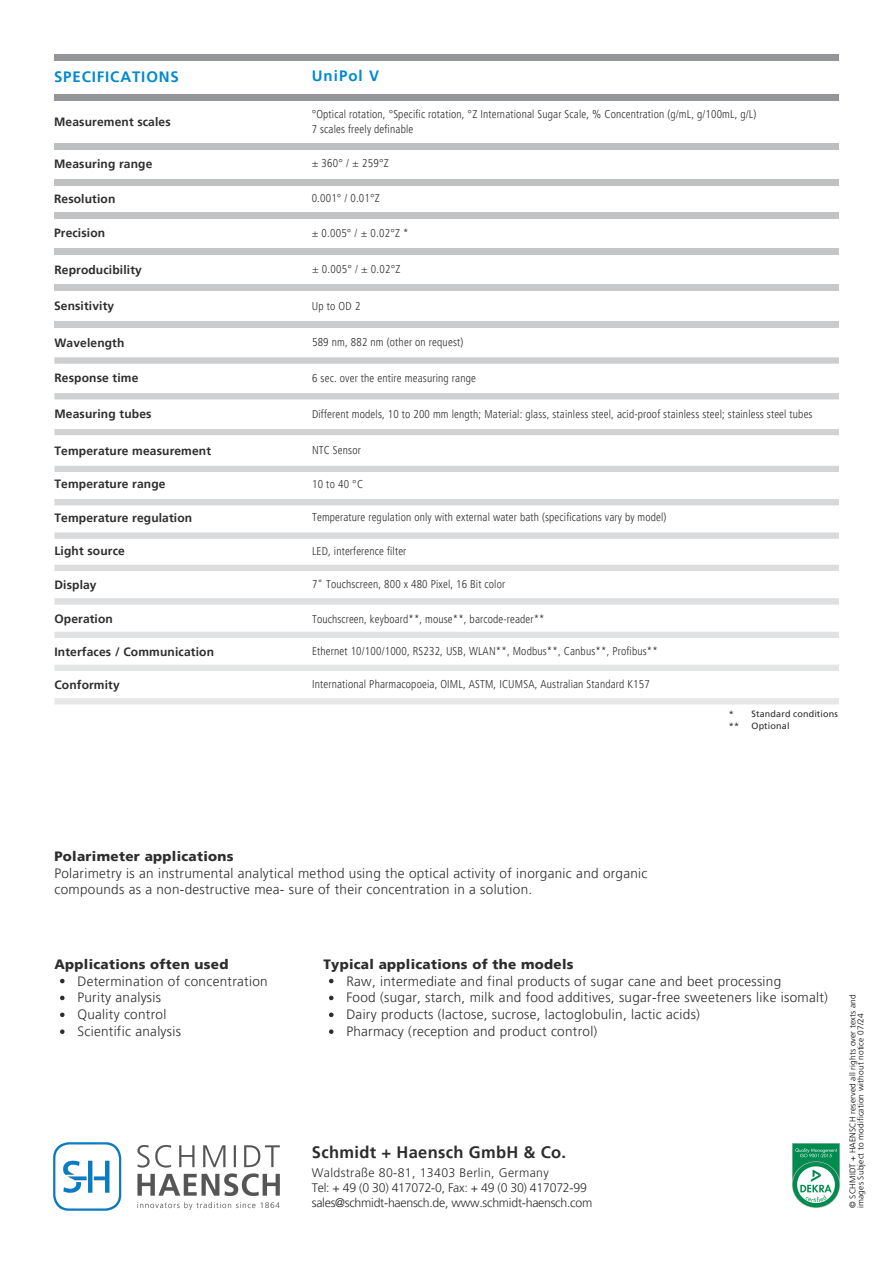
<style>
.page{position:relative;width:894px;height:1264px;background:#fff}
.page>*{position:absolute;margin:0;border:0;box-sizing:border-box;transform-origin:0 0}
.t1{font:700 16.5px "Frutiger LT Pro";letter-spacing:.02em;color:#2d2d2d}
.t2{font:700 15px "Frutiger LT Pro";letter-spacing:.06em;color:#0089cf}
.t3{font:300 13.5px/16.8px "Frutiger LT Pro";letter-spacing:.02em;color:#2d2d2d}
.t4{font:900 13.5px "Frutiger LT Pro";letter-spacing:.02em;color:#2d2d2d}
.t5{font:300 12.3px/15.3px "Frutiger LT Pro";letter-spacing:-.02em;color:#2d2d2d}
.t6{font:700 12px "Frutiger LT Pro";letter-spacing:.01em;color:#2d2d2d}
.t7{font:300 condensed 11.25px/15px "Frutiger LT Pro";letter-spacing:.015em;color:#2d2d2d}
.t8{font:9px/12px "Frutiger LT Pro";letter-spacing:.015em;color:#2d2d2d}
.t9{font:300 8.25px/8.2px "Frutiger LT Pro";letter-spacing:.02em;color:#000}
.s1{font-weight:900}
</style>
<div class="page">
<div style="left:54px;top:54px;width:784px;height:6px;background:#939598"></div>
<div style="left:54px;top:94px;width:784px;height:7px;background:#939598"></div>
<svg style="left:60px;top:978px;width:4px;height:5px"></svg>
<svg style="left:60px;top:995px;width:4px;height:5px"></svg>
<svg style="left:60px;top:1012px;width:4px;height:5px"></svg>
<svg style="left:60px;top:1029px;width:4px;height:4px"></svg>
<svg style="left:329px;top:978px;width:4px;height:5px"></svg>
<svg style="left:329px;top:995px;width:4px;height:5px"></svg>
<svg style="left:329px;top:1012px;width:4px;height:5px"></svg>
<svg style="left:329px;top:1029px;width:4px;height:4px"></svg>
<div style="left:54px;top:143px;width:784px;height:6px;background:#bcbec0"></div>
<div style="left:54px;top:179px;width:784px;height:6px;background:#bcbec0"></div>
<div style="left:54px;top:212px;width:784px;height:7px;background:#bcbec0"></div>
<div style="left:54px;top:248px;width:784px;height:7px;background:#c4c5c7"></div>
<div style="left:54px;top:284px;width:784px;height:7px;background:#c6c8ca"></div>
<div style="left:54px;top:321px;width:784px;height:7px;background:#c9cbcc"></div>
<svg style="left:54px;top:357px;width:784px;height:7px;background:#d0d1d3"></svg>
<div style="left:54px;top:393px;width:784px;height:6px;background:#ced0d1"></div>
<div style="left:54px;top:429px;width:784px;height:6px;background:#d1d2d4"></div>
<div style="left:54px;top:466px;width:784px;height:6px;background:#d4d5d6"></div>
<div style="left:54px;top:499px;width:784px;height:6px;background:#d6d8d9"></div>
<svg style="left:54px;top:532px;width:784px;height:7px;background:#dcddde"></svg>
<div style="left:54px;top:565px;width:784px;height:6px;background:#dcddde"></div>
<svg style="left:54px;top:598px;width:784px;height:6px;background:#dfe0e1"></svg>
<div style="left:54px;top:632px;width:784px;height:6px;background:#e1e2e3"></div>
<div style="left:54px;top:665px;width:784px;height:6px;background:#e4e5e5"></div>
<div style="left:54px;top:698px;width:784px;height:6px;background:#e7e7e8"></div>
<img style="left:53px;top:1142px;width:227px;height:69px">
<img style="left:792px;top:1143px;width:46px;height:64px">
<h4 class="t2" style="left:54px;top:67px;width:126px">SPECIFICATIONS</h4>
<h5 class="t2" style="left:311px;top:67px;width:69px">UniPol V</h5>
<h5 class="t6" style="left:54px;top:114px;width:118px">Measurement scales</h5>
<h2 class="t7" style="left:311px;top:107px;width:446px">°Optical rotation, °Specific rotation, °Z International Sugar Scale, % Concentration (g/mL, g/100mL, g/L)<br>7 scales freely definable</h2>
<h6 class="t6" style="left:54px;top:156px;width:100px">Measuring range</h6>
<h5 class="t7" style="left:311px;top:156px;width:78px">± 360° / ± 259°Z</h5>
<h6 class="t6" style="left:54px;top:191px;width:63px">Resolution</h6>
<h6 class="t7" style="left:311px;top:191px;width:70px">0.001° / 0.01°Z</h6>
<h5 class="t6" style="left:54px;top:226px;width:53px">Precision</h5>
<p class="t7" style="left:311px;top:225px;width:98px">± 0.005° / ± 0.02°Z *</p>
<h5 class="t6" style="left:54px;top:262px;width:89px">Reproducibility</h5>
<h6 class="t7" style="left:312px;top:262px;width:90px">± 0.005° / ± 0.02°Z</h6>
<h6 class="t6" style="left:54px;top:299px;width:62px">Sensitivity</h6>
<h6 class="t7" style="left:311px;top:299px;width:50px">Up to OD 2</h6>
<h6 class="t6" style="left:54px;top:335px;width:71px">Wavelength</h6>
<h6 class="t6" style="left:54px;top:370px;width:86px">Response time</h6>
<p class="t7" style="left:312px;top:334px;width:153px">589 nm, 882 nm (other on request)</p>
<h3 class="t7" style="left:312px;top:370px;width:165px">6 sec. over the entire measuring range</h3>
<h5 class="t6" style="left:54px;top:406px;width:99px">Measuring tubes</h5>
<p class="t7" style="left:312px;top:406px;width:502px">Different models, 10 to 200 mm length; Material: glass, stainless steel, acid-proof stainless steel; stainless steel tubes</p>
<h6 class="t6" style="left:54px;top:443px;width:158px">Temperature measurement</h6>
<h5 class="t7" style="left:312px;top:443px;width:50px">NTC Sensor</h5>
<h6 class="t6" style="left:54px;top:477px;width:113px">Temperature range</h6>
<h5 class="t7" style="left:312px;top:476px;width:52px">10 to 40 °C</h5>
<h6 class="t6" style="left:54px;top:510px;width:139px">Temperature regulation</h6>
<p class="t7" style="left:312px;top:509px;width:356px">Temperature regulation only with external water bath (specifications vary by model)</p>
<h5 class="t6" style="left:54px;top:543px;width:72px">Light source</h5>
<p class="t7" style="left:312px;top:543px;width:96px">LED, interference filter</p>
<h6 class="t6" style="left:54px;top:577px;width:44px">Display</h6>
<h5 class="t6" style="left:54px;top:611px;width:60px">Operation</h5>
<h2 class="t7" style="left:312px;top:576px;width:194px">7" Touchscreen, 800 x 480 Pixel, 16 Bit color</h2>
<p class="t7" style="left:312px;top:611px;width:234px">Touchscreen, keyboard**, mouse**, barcode-reader**</p>
<h5 class="t6" style="left:54px;top:644px;width:161px">Interfaces / Communication</h5>
<p class="t7" style="left:312px;top:643px;width:347px">Ethernet 10/100/1000, RS232, USB, WLAN**, Modbus**, Canbus**, Profibus**</p>
<h5 class="t6" style="left:54px;top:677px;width:67px">Conformity</h5>
<p class="t7" style="left:312px;top:676px;width:339px">International Pharmacopoeia, OIML, ASTM, ICUMSA, Australian Standard K157</p>
<p class="t8" style="left:728px;top:707px;width:12px">* **</p>
<p class="t8" style="left:751px;top:707px;width:88px">Standard conditions</p>
<p class="t8" style="left:751px;top:719px;width:39px">Optional</p>
<h5 class="t3" style="left:54px;top:847px;width:594px"><span class="s1">Polarimeter applications<br></span>Polarimetry is an instrumental analytical method using the optical activity of inorganic and organic compounds as a non-destructive mea- sure of their concentration in a solution.</h5>
<h1 class="t4" style="left:54px;top:955px;width:175px">Applications often used</h1>
<h2 class="t3" style="left:77px;top:972px;width:192px">Determination of concentration</h2>
<h5 class="t3" style="left:77px;top:989px;width:85px">Purity analysis</h5>
<h6 class="t3" style="left:77px;top:1006px;width:90px">Quality control</h6>
<h5 class="t3" style="left:77px;top:1023px;width:105px">Scientific analysis</h5>
<h4 class="t4" style="left:323px;top:955px;width:251px">Typical applications of the models</h4>
<h5 class="t3" style="left:346px;top:972px;width:436px">Raw, intermediate and final products of sugar cane and beet processing</h5>
<h4 class="t3" style="left:346px;top:989px;width:483px">Food (sugar, starch, milk and food additives, sugar-free sweeteners like isomalt)</h4>
<h5 class="t3" style="left:346px;top:1006px;width:355px">Dairy products (lactose, sucrose, lactoglobulin, lactic acids)</h5>
<h4 class="t3" style="left:346px;top:1023px;width:252px">Pharmacy (reception and product control)</h4>
<h6 class="t1" style="left:312px;top:1142px;width:256px">Schmidt + Haensch GmbH &amp; Co.</h6>
<h6 class="t5" style="left:312px;top:1164px;width:282px">Waldstraße 80-81, 13403 Berlin, Germany<br>Tel: + 49 (0 30) 417072-0, Fax: + 49 (0 30) 417072-99 sales@schmidt-haensch.de, www.schmidt-haensch.com</h6>
<p class="t9" style="left:848px;top:1207px;width:215px;rotate:-90deg">© SCHMIDT + HAENSCH reserved all rights over texts and images Subject to modification without notice 07/24</p>
</div>
